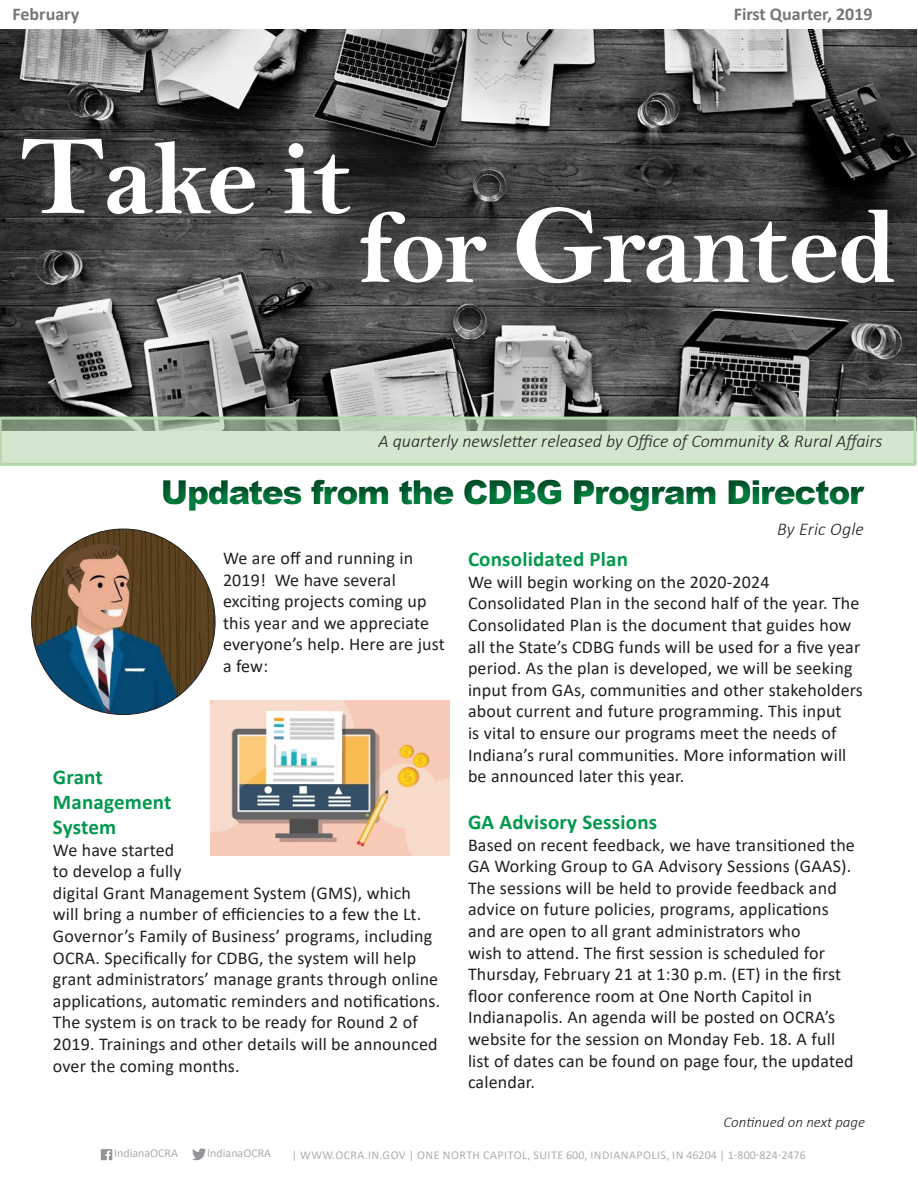
<style>
.page{position:relative;width:918px;height:1188px;background:#fff}
.page>*{position:absolute;margin:0;border:0;box-sizing:border-box;transform-origin:0 0}
.t1{font:108px "Bell MT Bold";letter-spacing:-.02em;color:#fff}
.t2{font:900 33px "Arial";letter-spacing:-.04em;color:#00994c}
.t3{font:700 21px/25.2px "Calibri";letter-spacing:.01em;color:#00994c}
.t4{font:18px/21.6px "Calibri";letter-spacing:.01em;color:#231f20}
.t5{font:italic 300 18px "Calibri";color:#231f20}
.t6{font:700 18px "Calibri";color:#757679}
.t7{font:italic 300 15px "Calibri";color:#231f20}
.t8{font:12px "Calibri";letter-spacing:.025em;color:#adaeb2}
.t9{font:12px "Calibri";color:#adaeb2}
.s1{font-size:114px}
.s2{font-size:105px}
</style>
<div class="page">
<svg style="left:101px;top:1149px;width:11px;height:11px"></svg>
<svg style="left:192px;top:1148px;width:14px;height:13px"></svg>
<img style="left:0;top:29px;width:917px;height:388px">
<svg style="left:0;top:417px;width:917px;height:49px;background:#bfd6ba"></svg>
<div style="left:42px;top:466px;width:876px;height:56px;background:#231f20;opacity:.56"></div>
<img style="left:32px;top:529px;width:182px;height:186px">
<img style="left:210px;top:700px;width:240px;height:156px">
<p class="t6" style="left:13px;top:1px;width:68px">February</p>
<p class="t6" style="left:734px;top:1px;width:140px">First Quarter, 2019</p>
<p class="t1" style="left:20px;top:114px;width:334px"><span class="s1">T</span>ake <span class="s2">it</span></p>
<p class="t1" style="left:358px;top:183px;width:540px"><span class="s2">for</span> <span class="s1">G</span>ranted</p>
<p class="t5" style="left:379px;top:430px;width:505px">A quarterly newsletter released by Office of Community &amp; Rural Affairs</p>
<h2 class="t2" style="left:161px;top:468px;width:705px">Updates from the CDBG Program Director</h2>
<p class="t4" style="left:223px;top:547px;width:223px">We are off and running in<br>2019! We have several exciting projects coming up this year and we appreciate everyone’s help. Here are just a few:</p>
<p class="t3" style="left:53px;top:764px;width:120px">Grant<br>Management<br>System</p>
<p class="t4" style="left:53px;top:838px;width:389px">We have started<br>to develop a fully<br>digital Grant Management System (GMS), which will bring a number of efficiencies to a few the Lt.<br>Governor’s Family of Business’ programs, including OCRA. Specifically for CDBG, the system will help grant administrators’ manage grants through online applications, automatic reminders and notifications.<br>The system is on track to be ready for Round 2 of 2019. Trainings and other details will be announced over the coming months.</p>
<p class="t5" style="left:777px;top:518px;width:88px">By Eric Ogle</p>
<p class="t3" style="left:468px;top:546px;width:162px">Consolidated Plan</p>
<p class="t4" style="left:468px;top:571px;width:396px">We will begin working on the 2020-2024<br>Consolidated Plan in the second half of the year. The Consolidated Plan is the document that guides how all the State’s CDBG funds will be used for a five year period. As the plan is developed, we will be seeking input from GAs, communities and other stakeholders about current and future programming. This input<br>is vital to ensure our programs meet the needs of Indiana’s rural communities. More information will be announced later this year.</p>
<p class="t3" style="left:468px;top:809px;width:191px">GA Advisory Sessions</p>
<p class="t4" style="left:468px;top:833px;width:388px">Based on recent feedback, we have transitioned the GA Working Group to GA Advisory Sessions (GAAS).<br>The sessions will be held to provide feedback and advice on future policies, programs, applications and are open to all grant administrators who<br>wish to attend. The first session is scheduled for Thursday, February 21 at 1:30 p.m. (ET) in the first floor conference room at One North Capitol in Indianapolis. An agenda will be posted on OCRA’s website for the session on Monday Feb. 18. A full list of dates can be found on page four, the updated calendar.</p>
<p class="t7" style="left:723px;top:1113px;width:143px">Continued on next page</p>
<p class="t9" style="left:114px;top:1145px;width:65px">IndianaOCRA</p>
<p class="t9" style="left:207px;top:1145px;width:65px">IndianaOCRA</p>
<p class="t8" style="left:292px;top:1147px;width:516px">| WWW.OCRA.IN.GOV | ONE NORTH CAPITOL, SUITE 600, INDIANAPOLIS, IN 46204 | 1-800-824-2476</p>
</div>
